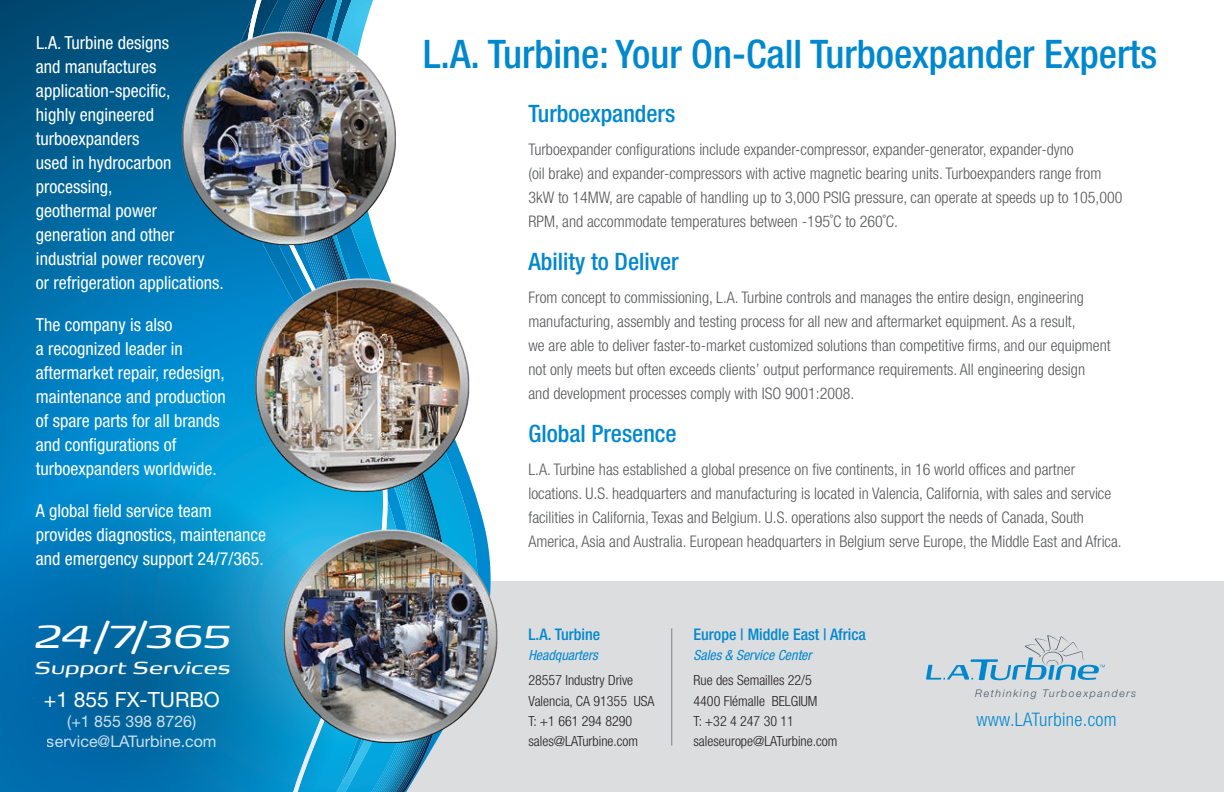
<style>
.page{position:relative;width:1224px;height:792px;background:#fff}
.page>*{position:absolute;margin:0;border:0;box-sizing:border-box;transform-origin:0 0}
.t1{font:italic 40px "FP Head Pro";color:#fff}
.t2{font:500 condensed 39.4px "Helvetica Neue LT Std";color:#0088ce}
.t3{font:500 condensed 24px "Helvetica Neue LT Std";color:#0088ce}
.t4{font:italic 22px "FP Head Pro";color:#fff}
.t5{font:21px "Helvetica Neue LT Std";color:#fff}
.LAT_Contact_info{font:300 condensed 18.6px "Helvetica Neue LT Std";letter-spacing:.02em;color:#0088ce}
.t6{font:condensed 18px/24px "Helvetica Neue LT Std";color:#fff}
.t7{font:300 condensed 16px/24px "Helvetica Neue LT Std";color:#57585a}
.t8{font:500 condensed 16px "Helvetica Neue LT Std";color:#0088ce}
.t9{font:16px/20px "Helvetica Neue LT Std";color:#fff;text-align:center}
.t10{font:300 condensed 14px "Helvetica Neue LT Std";color:#231f20}
.t11{font:italic condensed 14px "Helvetica Neue LT Std";color:#0088ce}
.t12{font:italic 300 10.6px "Helvetica Neue LT Std";letter-spacing:.15em;color:#475865}
</style>
<div class="page">
<div style="left:0;top:581px;width:1224px;height:211px;background:#dcdddf"></div>
<hr style="left:671px;top:628px;width:1px;height:118px;background:#808285">
<svg style="left:0;top:0;width:224px;height:481px;background:#006da5"></svg>
<svg style="left:299px;top:0;width:135px;height:792px"></svg>
<svg style="left:0;top:481px;width:343px;height:311px;background:#0174b2"></svg>
<img style="left:180px;top:24px;width:318px;height:721px">
<svg style="left:926px;top:635px;width:179px;height:45px"></svg>
<p class="t6" style="left:36px;top:30px;width:189px">L.A. Turbine designs<br>and manufactures application-specific,<br>highly engineered turboexpanders<br>used in hydrocarbon processing,<br>geothermal power generation and other industrial power recovery<br>or refrigeration applications.</p>
<p class="t6" style="left:36px;top:312px;width:191px">The company is also<br>a recognized leader in aftermarket repair, redesign, maintenance and production of spare parts for all brands and configurations of turboexpanders worldwide.</p>
<p class="t6" style="left:36px;top:498px;width:232px">A global field service team provides diagnostics, maintenance and emergency support 24/7/365.</p>
<p class="t1" style="left:33px;top:608px;width:198px">24/7/365</p>
<p class="t4" style="left:34px;top:652px;width:198px">Support Services</p>
<p class="t5" style="left:44px;top:687px;width:177px">+1 855 FX-TURBO</p>
<p class="t9" style="left:47px;top:711px;width:171px">(+1 855 398 8726) service@LATurbine.com</p>
<p class="t2" style="left:423px;top:30px;width:736px">L.A. Turbine: Your On-Call Turboexpander Experts</p>
<p class="t3" style="left:528px;top:99px;width:148px">Turboexpanders</p>
<p class="t7" style="left:528px;top:137px;width:595px">Turboexpander configurations include expander-compressor, expander-generator, expander-dyno<br>(oil brake) and expander-compressors with active magnetic bearing units. Turboexpanders range from 3kW to 14MW, are capable of handling up to 3,000 PSIG pressure, can operate at speeds up to 105,000<br>RPM, and accommodate temperatures between -195˚C to 260˚C.</p>
<p class="t3" style="left:528px;top:247px;width:152px">Ability to Deliver</p>
<p class="t7" style="left:528px;top:285px;width:584px">From concept to commissioning, L.A. Turbine controls and manages the entire design, engineering manufacturing, assembly and testing process for all new and aftermarket equipment. As a result,<br>we are able to deliver faster-to-market customized solutions than competitive firms, and our equipment not only meets but often exceeds clients’ output performance requirements. All engineering design<br>and development processes comply with ISO 9001:2008.</p>
<p class="t3" style="left:528px;top:419px;width:150px">Global Presence</p>
<p class="t7" style="left:528px;top:457px;width:595px">L.A. Turbine has established a global presence on five continents, in 16 world offices and partner locations. U.S. headquarters and manufacturing is located in Valencia, California, with sales and service facilities in California, Texas and Belgium. U.S. operations also support the needs of Canada, South America, Asia and Australia. European headquarters in Belgium serve Europe, the Middle East and Africa.</p>
<p class="t8" style="left:528px;top:625px;width:73px">L.A. Turbine</p>
<p class="t11" style="left:528px;top:647px;width:71px">Headquarters</p>
<p class="t10" style="left:528px;top:673px;width:106px">28557 Industry Drive</p>
<p class="t10" style="left:528px;top:693px;width:128px">Valencia, CA 91355 USA</p>
<p class="t10" style="left:528px;top:713px;width:105px">T: +1 661 294 8290</p>
<p class="t10" style="left:528px;top:733px;width:111px">sales@LATurbine.com</p>
<p class="t8" style="left:694px;top:625px;width:174px">Europe | Middle East | Africa</p>
<p class="t11" style="left:694px;top:647px;width:120px">Sales &amp; Service Center</p>
<p class="t10" style="left:694px;top:673px;width:120px">Rue des Semailles 22/5</p>
<p class="t10" style="left:694px;top:693px;width:126px">4400 Flémalle BELGIUM</p>
<p class="t10" style="left:694px;top:713px;width:102px">T: +32 4 247 30 11</p>
<p class="t10" style="left:694px;top:733px;width:145px">saleseurope@LATurbine.com</p>
<p class="t12" style="left:975px;top:687px;width:163px">Rethinking Turboexpanders</p>
<p class="LAT_Contact_info" style="left:976px;top:709px;width:142px">www.LATurbine.com</p>
</div>
